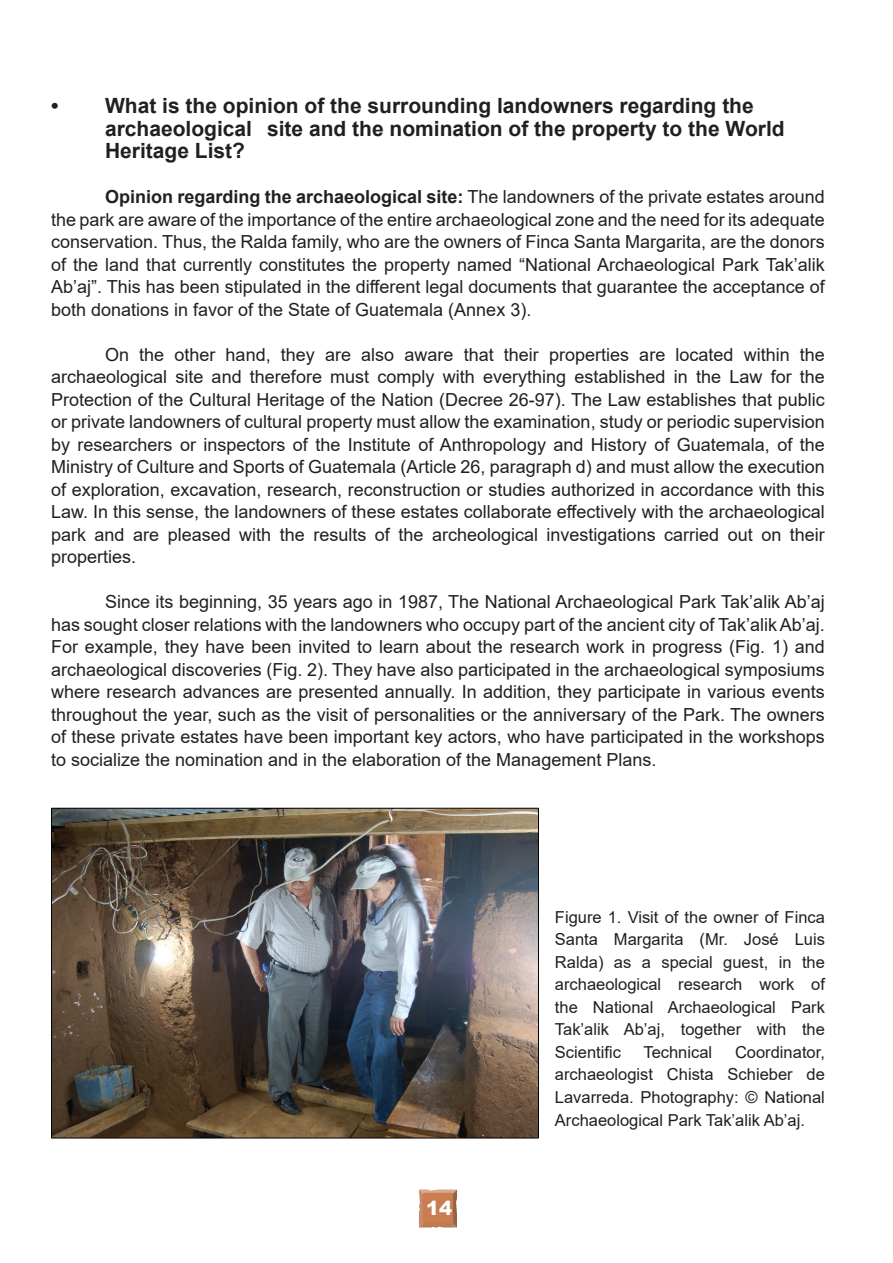
<style>
.page{position:relative;width:893px;height:1263px;background:#fff}
.page>*{position:absolute;margin:0;border:0;box-sizing:border-box;transform-origin:0 0}
.t1{font:700 21px "Arial";color:#231f20}
.t2{font:900 19.5px "Arial";color:#fff}
.t3{font:18px/22.5px "Arial";color:#231f20;text-align:justify}
.t4{font:16.5px/22.5px "Arial";color:#231f20;text-align:justify}
.s1{font-weight:700}
</style>
<div class="page">
<svg style="left:419px;top:1189px;width:38px;height:39px"></svg>
<div style="left:423px;top:1193px;width:30px;height:30px;background:#ca7d51;border-radius:2px"></div>
<img style="left:53px;top:810px;width:484px;height:326px">
<div style="left:51px;top:808px;width:488px;height:330px;border:1px solid #000"></div>
<p class="t1" style="left:51px;top:91px;width:704px">• What is the opinion of the surrounding landowners regarding the</p>
<p class="t1" style="left:105px;top:114px;width:681px">archaeological site and the nomination of the property to the World</p>
<p class="t1" style="left:105px;top:136px;width:142px">Heritage List?</p>
<p class="t3" style="left:51px;top:186px;width:775px;text-indent:54px"><span class="s1">Opinion regarding the archaeological site:</span> The landowners of the private estates around the park are aware of the importance of the entire archaeological zone and the need for its adequate conservation. Thus, the Ralda family, who are the owners of Finca Santa Margarita, are the donors of the land that currently constitutes the property named “National Archaeological Park Tak’alik Ab’aj”. This has been stipulated in the different legal documents that guarantee the acceptance of both donations in favor of the State of Guatemala (Annex 3).</p>
<p class="t3" style="left:51px;top:343px;width:775px;text-indent:54px">On the other hand, they are also aware that their properties are located within the archaeological site and therefore must comply with everything established in the Law for the Protection of the Cultural Heritage of the Nation (Decree 26-97). The Law establishes that public or private landowners of cultural property must allow the examination, study or periodic supervision by researchers or inspectors of the Institute of Anthropology and History of Guatemala, of the Ministry of Culture and Sports of Guatemala (Article 26, paragraph d) and must allow the execution of exploration, excavation, research, reconstruction or studies authorized in accordance with this Law. In this sense, the landowners of these estates collaborate effectively with the archaeological park and are pleased with the results of the archeological investigations carried out on their properties.</p>
<p class="t3" style="left:51px;top:591px;width:775px;text-indent:54px">Since its beginning, 35 years ago in 1987, The National Archaeological Park Tak’alik Ab’aj has sought closer relations with the landowners who occupy part of the ancient city of Tak’alik Ab’aj.<br>For example, they have been invited to learn about the research work in progress (Fig. 1) and archaeological discoveries (Fig. 2). They have also participated in the archaeological symposiums where research advances are presented annually. In addition, they participate in various events throughout the year, such as the visit of personalities or the anniversary of the Park. The owners of these private estates have been important key actors, who have participated in the workshops to socialize the nomination and in the elaboration of the Management Plans.</p>
<p class="t2" style="left:426px;top:1194px;width:28px">14</p>
<p class="t4" style="left:555px;top:906px;width:272px">Figure 1. Visit of the owner of Finca Santa Margarita (Mr. José Luis Ralda) as a special guest, in the archaeological research work of the National Archaeological Park Tak’alik Ab’aj, together with the Scientific</p>
<p class="t4" style="left:555px;top:1041px;width:272px;text-indent:180px">Coordinator, archaeologist Chista Schieber de Lavarreda. Photography: © National Archaeological Park Tak’alik Ab’aj.</p>
<p class="t4" style="left:643px;top:1041px;width:70px">Technical</p>
</div>
